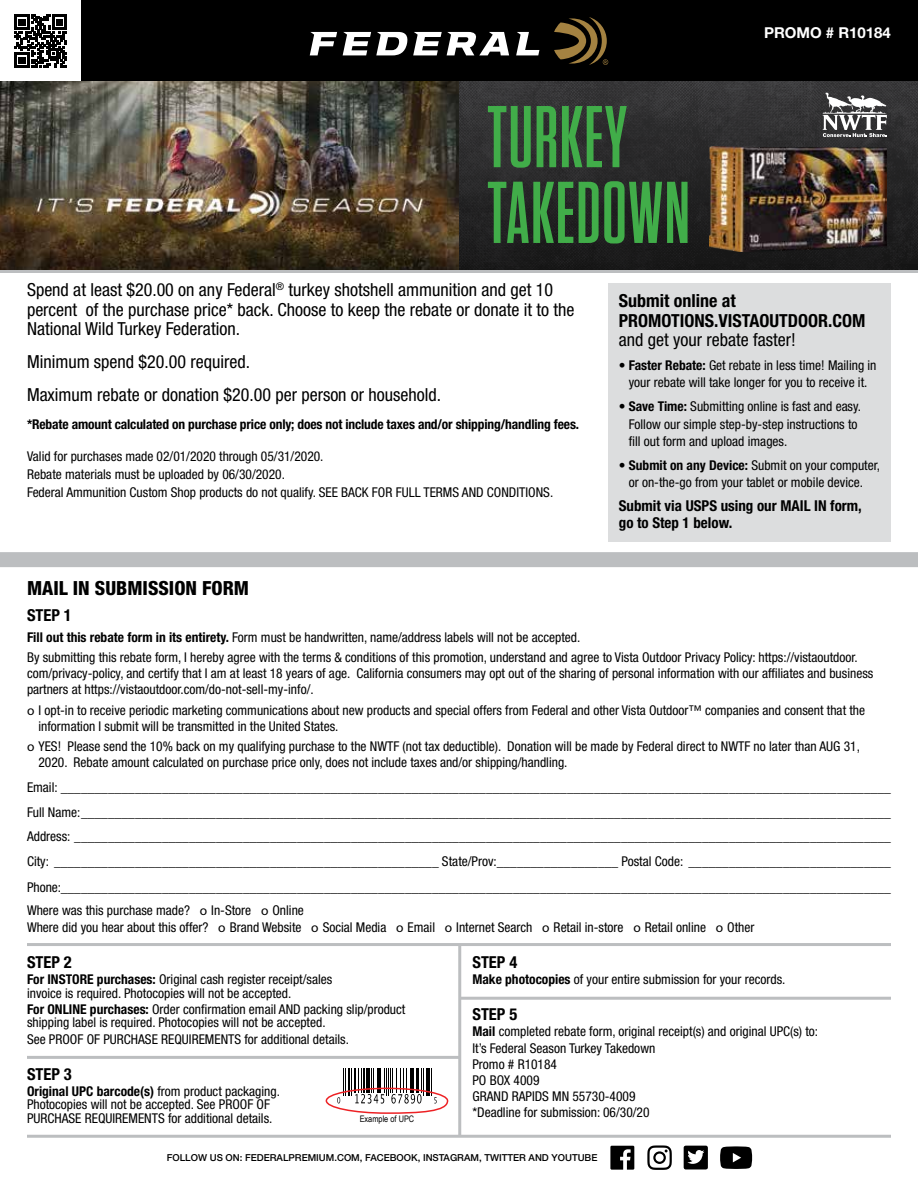
<style>
.page{position:relative;width:918px;height:1188px;background:#fff}
.page>*{position:absolute;margin:0;border:0;box-sizing:border-box;transform-origin:0 0}
.t1{font:600 87.45px/75.8px "Tungsten Condensed";letter-spacing:.02em;color:#41ad49}
.t2{font:800 condensed 19.5px "Helvetica Neue LT Std";color:#000}
.t3{font:condensed 18px/19.5px "Helvetica Neue LT Std";color:#000}
.t4{font:700 condensed 18px/19.5px "Helvetica Neue LT Std";color:#000}
.t5{font:700 condensed 16.5px "Helvetica Neue LT Std";color:#000}
.t6{font:700 condensed 15px/17.2px "Helvetica Neue LT Std";color:#000}
.t7{font:700 15px "Helvetica Neue LT Std";color:#fff}
.t8{font:condensed 13.5px/16.2px "Helvetica Neue LT Std";color:#000}
.t9{font:700 condensed 13.5px "Helvetica Neue LT Std";letter-spacing:-.01em;color:#000}
.t10{font:500 9.6px "Helvetica Neue LT Std";color:#000}
.t11{font:9px "Arial Narrow";color:#000}
.s1{font-weight:700}
.s2{font-family:"Myriad Pro";font-stretch:normal}
</style>
<div class="page">
<img style="left:0;top:81px;width:918px;height:189px">
<div style="left:0;top:0;width:918px;height:81px;background:#000"></div>
<svg style="left:310px;top:32px;width:27px;height:23px"></svg>
<svg style="left:516px;top:32px;width:23px;height:23px"></svg>
<svg style="left:343px;top:32px;width:166px;height:23px"></svg>
<svg style="left:554px;top:17px;width:54px;height:48px"></svg>
<hr style="left:0;top:270px;width:918px;height:3px;background:#bcbec0">
<div style="left:0;top:0;width:81px;height:81px;background:#fff"></div>
<svg style="left:15px;top:15px;width:52px;height:52px"></svg>
<div style="left:609px;top:284px;width:282px;height:258px;background:#dcddde"></div>
<svg style="left:647px;top:1145px;width:25px;height:25px"></svg>
<svg style="left:720px;top:1146px;width:32px;height:23px"></svg>
<svg style="left:610px;top:1146px;width:24px;height:24px"></svg>
<div style="left:684px;top:1146px;width:24px;height:23px;background:#000;border-radius:2px"></div>
<svg style="left:687px;top:1150px;width:17px;height:14px"></svg>
<div style="left:0;top:552px;width:918px;height:15px;background:#bcbec0"></div>
<hr style="left:27px;top:943px;width:864px;height:3px;background:#bcbec0">
<hr style="left:27px;top:1135px;width:864px;height:3px;background:#bcbec0">
<hr style="left:458px;top:945px;width:3px;height:192px;background:#bcbec0">
<hr style="left:27px;top:1056px;width:432px;height:3px;background:#bcbec0">
<hr style="left:460px;top:997px;width:431px;height:3px;background:#bcbec0">
<hr style="left:426px;top:1068px;width:2px;height:28px;background:#000">
<svg style="left:337px;top:1068px;width:87px;height:36px"></svg>
<svg style="left:430px;top:1068px;width:7px;height:36px"></svg>
<div style="left:326px;top:1088px;width:122px;height:26px;border:2px solid #ed2124;border-radius:50%"></div>
<svg style="left:822px;top:93px;width:65px;height:44px"></svg>
<img style="left:709px;top:146px;width:177px;height:105px">
<h1 class="t1" style="left:487px;top:102px;width:204px">TURKEY<br>TAKEDOWN</h1>
<p class="t7" style="left:764px;top:23px;width:128px">PROMO # R10184</p>
<h3 class="t3" style="left:27px;top:280px;width:549px">Spend at least $20.00 on any Federal<sup>®</sup> turkey shotshell ammunition and get 10 percent of the purchase price* back. Choose to keep the rebate or donate it to the<br>National Wild Turkey Federation.</h3>
<h3 class="t3" style="left:27px;top:345px;width:416px;line-height:33px">Minimum spend $20.00 required.<br>Maximum rebate or donation $20.00 per person or household.</h3>
<p class="t9" style="left:27px;top:416px;width:554px">*Rebate amount calculated on purchase price only; does not include taxes and/or shipping/handling fees.</p>
<p class="t8" style="left:27px;top:447px;width:528px;line-height:18px">Valid for purchases made 02/01/2020 through 05/31/2020.<br>Rebate materials must be uploaded by 06/30/2020.<br>Federal Ammunition Custom Shop products do not qualify. SEE BACK FOR FULL TERMS AND CONDITIONS.</p>
<h3 class="t4" style="left:619px;top:291px;width:248px">Submit online at<br>PROMOTIONS.VISTAOUTDOOR.COM</h3>
<h3 class="t3" style="left:619px;top:330px;width:178px">and get your rebate faster!</h3>
<p class="t8" style="left:619px;top:357px;width:259px;line-height:17.2px;text-align:center">• <span class="s1">Faster Rebate:</span> Get rebate in less time! Mailing in your rebate will take longer for you to receive it.</p>
<p class="t8" style="left:629px;top:398px;width:234px;line-height:17.2px;text-indent:-10px">• <span class="s1">Save Time:</span> Submitting online is fast and easy.<br>Follow our simple step-by-step instructions to fill out form and upload images.</p>
<p class="t8" style="left:619px;top:456px;width:263px;line-height:17.2px;text-align:center">• <span class="s1">Submit on any Device:</span> Submit on your computer, or on-the-go from your tablet or mobile device.</p>
<p class="t6" style="left:619px;top:497px;width:245px">Submit via USPS using our MAIL IN form, go to Step 1 below.</p>
<h2 class="t2" style="left:27px;top:576px;width:224px">MAIL IN SUBMISSION FORM</h2>
<p class="t5" style="left:27px;top:606px;width:46px">STEP 1</p>
<p class="t8" style="left:27px;top:627px;width:832px;line-height:20.2px"><span class="s1">Fill out this rebate form in its entirety.</span> Form must be handwritten, name/address labels will not be accepted.<br>By submitting this rebate form, I hereby agree with the terms &amp; conditions of this promotion, understand and agree to Vista Outdoor Privacy Policy: https://vistaoutdoor.</p>
<p class="t8" style="left:27px;top:665px;width:848px">com/privacy-policy, and certify that I am at least 18 years of age. California consumers may opt out of the sharing of personal information with our affiliates and business partners at https://vistaoutdoor.com/do-not-sell-my-info/.</p>
<p class="t8" style="left:38px;top:702px;width:828px;text-indent:-11px"><span class="s2">o</span> I opt-in to receive periodic marketing communications about new products and special offers from Federal and other Vista Outdoor™ companies and consent that the information I submit will be transmitted in the United States.</p>
<p class="t8" style="left:38px;top:738px;width:823px;text-indent:-11px"><span class="s2">o</span> YES! Please send the 10% back on my qualifying purchase to the NWTF (not tax deductible). Donation will be made by Federal direct to NWTF no later than AUG 31,<br>2020. Rebate amount calculated on purchase price only, does not include taxes and/or shipping/handling.</p>
<p class="t8" style="left:27px;top:775px;width:865px;line-height:24.8px;text-align:justify">Email: ___________________________________________________________________________________________________________________________ Full Name:________________________________________________________________________________________________________________________ Address: _________________________________________________________________________________________________________________________ City: _________________________________________________________ State/Prov:__________________ Postal Code: ______________________________</p>
<p class="t8" style="left:27px;top:876px;width:865px;line-height:23px">Phone:___________________________________________________________________________________________________________________________<br>Where was this purchase made? <span class="s2">o</span> In-Store <span class="s2">o</span> Online</p>
<p class="t8" style="left:27px;top:919px;width:729px">Where did you hear about this offer? <span class="s2">o</span> Brand Website <span class="s2">o</span> Social Media <span class="s2">o</span> Email <span class="s2">o</span> Internet Search <span class="s2">o</span> Retail in-store <span class="s2">o</span> Retail online <span class="s2">o</span> Other</p>
<p class="t5" style="left:27px;top:952px;width:46px">STEP 2</p>
<p class="t8" style="left:27px;top:973px;width:307px;line-height:13.5px"><span class="s1">For INSTORE purchases:</span> Original cash register receipt/sales invoice is required. Photocopies will not be accepted.</p>
<p class="t8" style="left:27px;top:1002px;width:380px;line-height:13.5px"><span class="s1">For ONLINE purchases:</span> Order confirmation email AND packing slip/product shipping label is required. Photocopies will not be accepted.</p>
<p class="t8" style="left:27px;top:1031px;width:323px">See PROOF OF PURCHASE REQUIREMENTS for additional details.</p>
<p class="t5" style="left:27px;top:1064px;width:46px">STEP 3</p>
<p class="t8" style="left:27px;top:1084px;width:254px;line-height:13.5px"><span class="s1">Original UPC barcode(s)</span> from product packaging.<br>Photocopies will not be accepted. See PROOF OF<br>PURCHASE REQUIREMENTS for additional details.</p>
<p class="t5" style="left:472px;top:952px;width:46px">STEP 4</p>
<p class="t8" style="left:472px;top:971px;width:314px"><span class="s1">Make photocopies</span> of your entire submission for your records.</p>
<p class="t5" style="left:472px;top:1004px;width:46px">STEP 5</p>
<p class="t8" style="left:472px;top:1023px;width:347px"><span class="s1">Mail</span> completed rebate form, original receipt(s) and original UPC(s) to:<br>It’s Federal Season Turkey Takedown<br>Promo # R10184<br>PO BOX 4009<br>GRAND RAPIDS MN 55730-4009<br>*Deadline for submission: 06/30/20</p>
<p class="t11" style="left:360px;top:1112px;width:56px">Example of UPC</p>
<p class="t10" style="left:167px;top:1152px;width:432px">FOLLOW US ON: FEDERALPREMIUM.COM, FACEBOOK, INSTAGRAM, TWITTER AND YOUTUBE</p>
</div>
